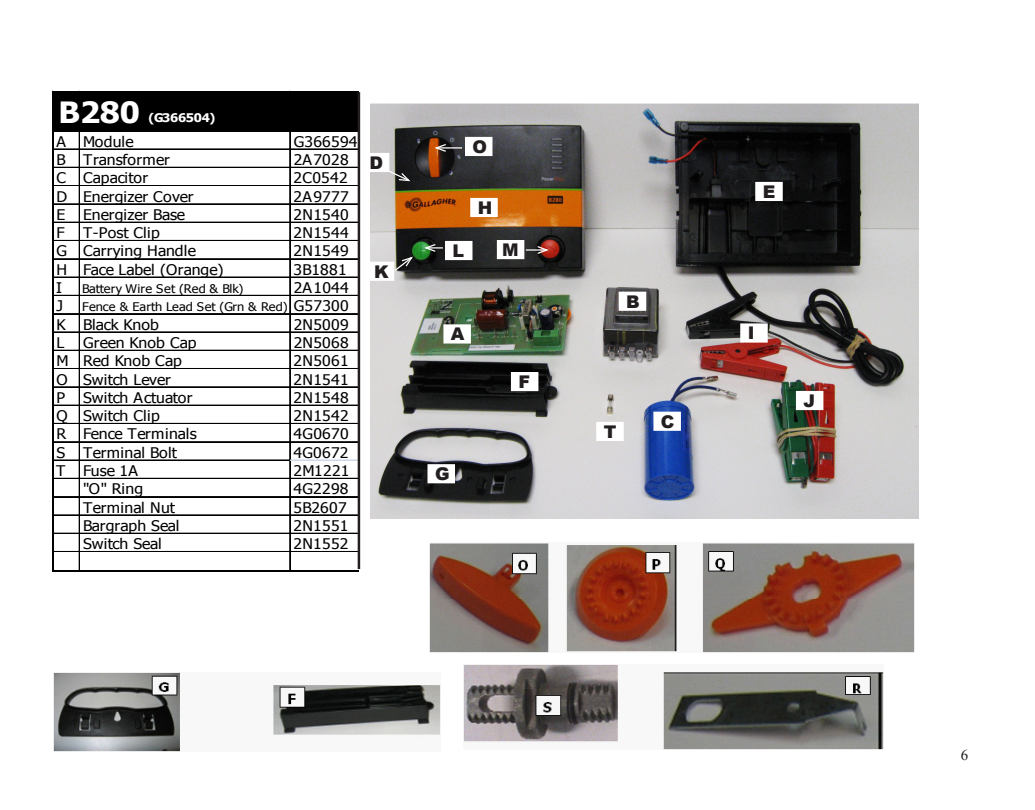
<style>
.page{position:relative;width:1035px;height:810px;background:#fff}
.page>*{position:absolute;margin:0;border:0;box-sizing:border-box;transform-origin:0 0}
.t1{font:700 29.25px "Tahoma";color:#fff;scale:1.08 1}
.t2{font:900 17.5px "Arial";color:#231f20}
.t3{font:15px "Times New Roman";color:#231f20}
.t4{font:14.62px "Tahoma";letter-spacing:.015em;color:#000;scale:1.08 1}
.t5{font:14.62px "Tahoma";letter-spacing:-.01em;color:#000;scale:1.08 1}
.t6{font:14.62px "Tahoma";letter-spacing:-.005em;color:#000;scale:1.08 1}
.t7{font:14.62px "Tahoma";letter-spacing:-.025em;color:#000;scale:1.08 1}
.t8{font:11.88px "Tahoma";letter-spacing:.01em;color:#000;scale:1.08 1}
.t9{font:700 11.88px "Tahoma";letter-spacing:-.02em;color:#fff;scale:1.08 1}
.s1{font-size:14.62px}
</style>
<div class="page">
<img style="left:430px;top:543px;width:484px;height:109px">
<img style="left:463px;top:665px;width:420px;height:85px">
<img style="left:53px;top:672px;width:387px;height:80px">
<img style="left:370px;top:103px;width:549px;height:415px">
<div style="left:465px;top:137px;width:27px;height:19px;background:#fff"></div>
<div style="left:362px;top:153px;width:27px;height:19px;background:#fff"></div>
<div style="left:470px;top:198px;width:28px;height:19px;background:#fff;border:2px solid #fff"></div>
<div style="left:367px;top:262px;width:27px;height:19px;background:#fff"></div>
<div style="left:445px;top:241px;width:27px;height:19px;background:#fff"></div>
<div style="left:497px;top:240px;width:27px;height:19px;background:#fff"></div>
<div style="left:755px;top:182px;width:28px;height:19px;background:#fff;border:2px solid #fff"></div>
<div style="left:443px;top:324px;width:28px;height:20px;background:#fff;border:2px solid #fff"></div>
<div style="left:619px;top:292px;width:27px;height:19px;background:#fff;border:2px solid #fff"></div>
<div style="left:740px;top:323px;width:28px;height:20px;background:#fff;border:2px solid #fff"></div>
<div style="left:796px;top:391px;width:27px;height:19px;background:#fff"></div>
<div style="left:653px;top:412px;width:28px;height:19px;background:#fff;border:2px solid #fff"></div>
<div style="left:596px;top:422px;width:28px;height:19px;background:#fff"></div>
<div style="left:511px;top:372px;width:27px;height:19px;background:#fff"></div>
<div style="left:428px;top:464px;width:27px;height:19px;background:#fff;border:2px solid #fff"></div>
<svg style="left:388px;top:170px;width:24px;height:12px"></svg>
<hr style="left:436px;top:147px;width:26px;height:2px;background:#fff">
<svg style="left:433px;top:143px;width:16px;height:20px"></svg>
<svg style="left:393px;top:256px;width:21px;height:16px"></svg>
<svg style="left:422px;top:243px;width:21px;height:10px"></svg>
<hr style="left:526px;top:249px;width:21px;height:2px;background:#fff">
<svg style="left:536px;top:245px;width:15px;height:10px"></svg>
<div style="left:53px;top:92px;width:306px;height:39px;background:#000"></div>
<hr style="left:54px;top:460px;width:237px;height:1px;background:#000">
<hr style="left:52px;top:91px;width:2px;height:481px;background:#000">
<hr style="left:79px;top:132px;width:1px;height:438px;background:#000">
<hr style="left:290px;top:132px;width:1px;height:438px;background:#000">
<hr style="left:54px;top:91px;width:305px;height:2px;background:#000">
<hr style="left:54px;top:129px;width:305px;height:3px;background:#000">
<hr style="left:54px;top:149px;width:305px;height:1px;background:#000">
<hr style="left:54px;top:167px;width:305px;height:1px;background:#000">
<hr style="left:54px;top:185px;width:305px;height:1px;background:#000">
<hr style="left:54px;top:204px;width:305px;height:1px;background:#000">
<hr style="left:54px;top:222px;width:305px;height:1px;background:#000">
<hr style="left:54px;top:240px;width:305px;height:1px;background:#000">
<hr style="left:54px;top:258px;width:305px;height:1px;background:#000">
<hr style="left:54px;top:259px;width:305px;height:1px;background:#000">
<hr style="left:54px;top:277px;width:305px;height:1px;background:#000">
<hr style="left:54px;top:295px;width:305px;height:1px;background:#000">
<hr style="left:54px;top:313px;width:305px;height:1px;background:#000">
<hr style="left:54px;top:314px;width:305px;height:1px;background:#000">
<hr style="left:54px;top:332px;width:305px;height:1px;background:#000">
<hr style="left:54px;top:350px;width:305px;height:1px;background:#000">
<hr style="left:54px;top:368px;width:305px;height:1px;background:#000">
<hr style="left:54px;top:387px;width:305px;height:1px;background:#000">
<hr style="left:54px;top:405px;width:305px;height:1px;background:#000">
<hr style="left:54px;top:423px;width:305px;height:1px;background:#000">
<hr style="left:54px;top:441px;width:305px;height:1px;background:#000">
<hr style="left:54px;top:442px;width:305px;height:1px;background:#000">
<hr style="left:291px;top:460px;width:68px;height:1px;background:#d0d7e5">
<hr style="left:54px;top:478px;width:305px;height:1px;background:#000">
<hr style="left:54px;top:496px;width:305px;height:1px;background:#000">
<hr style="left:54px;top:497px;width:305px;height:1px;background:#000">
<hr style="left:54px;top:515px;width:305px;height:1px;background:#000">
<hr style="left:54px;top:533px;width:305px;height:1px;background:#000">
<hr style="left:54px;top:551px;width:305px;height:1px;background:#000">
<hr style="left:54px;top:570px;width:305px;height:2px;background:#000">
<hr style="left:358px;top:92px;width:2px;height:477px;background:#231f20">
<p class="t1" style="left:58px;top:92px;width:77px">B280</p>
<p class="t9" style="left:148px;top:110px;width:64px">(G366504)</p>
<p class="t4" style="left:56px;top:132px;width:73px">A Module</p>
<p class="t4" style="left:294px;top:132px;width:61px">G366594</p>
<p class="t4" style="left:56px;top:150px;width:107px">B Transformer</p>
<p class="t4" style="left:294px;top:150px;width:52px">2A7028</p>
<p class="t6" style="left:56px;top:168px;width:86px">C Capacitor</p>
<p class="t4" style="left:294px;top:168px;width:52px">2C0542</p>
<p class="t4" style="left:56px;top:186px;width:128px">D Energizer Cover</p>
<p class="t4" style="left:294px;top:186px;width:52px">2A9777</p>
<p class="t6" style="left:56px;top:205px;width:121px">E Energizer Base</p>
<p class="t4" style="left:294px;top:205px;width:52px">2N1540</p>
<p class="t4" style="left:56px;top:223px;width:9px">F</p>
<p class="t4" style="left:83px;top:223px;width:73px">T-Post Clip</p>
<p class="t4" style="left:294px;top:223px;width:52px">2N1544</p>
<p class="t4" style="left:56px;top:241px;width:131px">G Carrying Handle</p>
<p class="t4" style="left:294px;top:241px;width:52px">2N1549</p>
<p class="t5" style="left:56px;top:260px;width:156px">H Face Label (Orange)</p>
<p class="t4" style="left:294px;top:260px;width:51px">3B1881</p>
<p class="t4" style="left:56px;top:278px;width:7px">I</p>
<p class="t8" style="left:82px;top:281px;width:151px">Battery Wire Set (Red &amp; Blk)</p>
<p class="t4" style="left:294px;top:278px;width:52px">2A1044</p>
<p class="t4" style="left:56px;top:296px;width:8px">J</p>
<p class="t8" style="left:82px;top:299px;width:248px">Fence &amp; Earth Lead Set (Grn &amp; Red) <span class="s1">G57300</span></p>
<p class="t7" style="left:56px;top:314px;width:97px">K Black Knob</p>
<p class="t4" style="left:294px;top:314px;width:52px">2N5009</p>
<p class="t4" style="left:56px;top:333px;width:9px">L</p>
<p class="t4" style="left:83px;top:333px;width:107px">Green Knob Cap</p>
<p class="t4" style="left:294px;top:333px;width:52px">2N5068</p>
<p class="t4" style="left:56px;top:351px;width:118px">M Red Knob Cap</p>
<p class="t4" style="left:294px;top:351px;width:52px">2N5061</p>
<p class="t4" style="left:56px;top:369px;width:107px">O Switch Lever</p>
<p class="t4" style="left:294px;top:369px;width:52px">2N1541</p>
<p class="t5" style="left:56px;top:388px;width:128px">P Switch Actuator</p>
<p class="t4" style="left:294px;top:388px;width:52px">2N1548</p>
<p class="t4" style="left:56px;top:406px;width:97px">Q Switch Clip</p>
<p class="t4" style="left:294px;top:406px;width:52px">2N1542</p>
<p class="t4" style="left:56px;top:424px;width:132px">R Fence Terminals</p>
<p class="t4" style="left:294px;top:424px;width:52px">4G0670</p>
<p class="t4" style="left:56px;top:443px;width:113px">S Terminal Bolt</p>
<p class="t4" style="left:294px;top:443px;width:52px">4G0672</p>
<p class="t4" style="left:56px;top:461px;width:77px">T Fuse 1A</p>
<p class="t4" style="left:294px;top:461px;width:53px">2M1221</p>
<p class="t4" style="left:83px;top:479px;width:57px">"O" Ring</p>
<p class="t4" style="left:294px;top:479px;width:52px">4G2298</p>
<p class="t4" style="left:83px;top:497px;width:87px">Terminal Nut</p>
<p class="t4" style="left:294px;top:497px;width:51px">5B2607</p>
<p class="t5" style="left:83px;top:516px;width:91px">Bargraph Seal</p>
<p class="t4" style="left:294px;top:516px;width:52px">2N1551</p>
<p class="t5" style="left:83px;top:534px;width:74px">Switch Seal</p>
<p class="t4" style="left:294px;top:534px;width:52px">2N1552</p>
<p class="t2" style="left:369px;top:150px;width:15px">D</p>
<p class="t2" style="left:374px;top:259px;width:16px">K</p>
<p class="t2" style="left:472px;top:134px;width:16px">O</p>
<p class="t2" style="left:478px;top:195px;width:16px">H</p>
<p class="t2" style="left:452px;top:238px;width:13px">L</p>
<p class="t2" style="left:502px;top:237px;width:18px">M</p>
<p class="t2" style="left:451px;top:321px;width:15px">A</p>
<p class="t2" style="left:435px;top:461px;width:16px">G</p>
<p class="t2" style="left:518px;top:369px;width:13px">F</p>
<p class="t2" style="left:626px;top:289px;width:15px">B</p>
<p class="t2" style="left:604px;top:419px;width:14px">T</p>
<p class="t2" style="left:661px;top:409px;width:15px">C</p>
<p class="t2" style="left:763px;top:179px;width:14px">E</p>
<p class="t2" style="left:748px;top:320px;width:8px">I</p>
<p class="t2" style="left:803px;top:388px;width:13px">J</p>
<p class="t3" style="left:961px;top:744px;width:9px">6</p>
</div>
